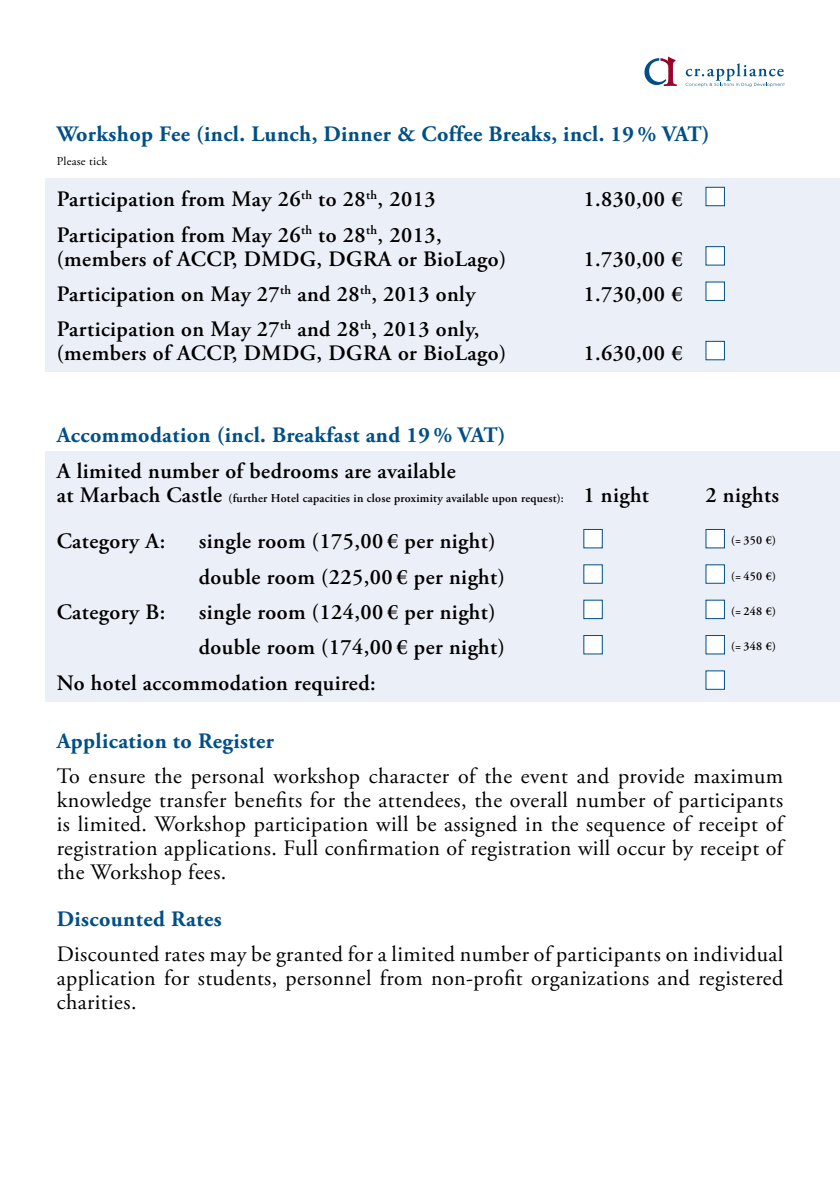
<style>
.page{position:relative;width:840px;height:1191px;background:#fff}
.page>*{position:absolute;margin:0;border:0;box-sizing:border-box;transform-origin:0 0}
.t1{font:600 22px/24px "Adobe Garamond Pro";letter-spacing:.02em;color:#000}
.t2{font:22px/24px "Adobe Garamond Pro";letter-spacing:.02em;color:#000;text-align:justify}
.t3{font:700 22px "Adobe Garamond Pro";letter-spacing:.02em;color:#004f86}
.t4{font:600 12px "Adobe Garamond Pro";letter-spacing:.02em;color:#000}
.t5{font:12px "Adobe Garamond Pro";letter-spacing:.02em;color:#000}
.s1{font-size:22px}
</style>
<div class="page">
<div style="left:45px;top:178px;width:794px;height:194px;background:#ebeff7"></div>
<div style="left:45px;top:451px;width:794px;height:251px;background:#ebeff7"></div>
<div style="left:705px;top:187px;width:19px;height:19px;background:#fff;border:1px solid #004f86"></div>
<div style="left:705px;top:246px;width:19px;height:19px;background:#fff"></div>
<div style="left:705px;top:281px;width:19px;height:20px;background:linear-gradient(to bottom,#fff,#f9fbfc)"></div>
<div style="left:705px;top:341px;width:19px;height:19px;background:#fff"></div>
<div style="left:583px;top:529px;width:19px;height:19px;background:#fff"></div>
<div style="left:705px;top:529px;width:19px;height:19px;background:#fff"></div>
<svg style="left:583px;top:564px;width:19px;height:20px"></svg>
<svg style="left:705px;top:564px;width:19px;height:20px"></svg>
<div style="left:583px;top:599px;width:19px;height:20px;background:#fff"></div>
<div style="left:705px;top:599px;width:19px;height:20px;background:#fff"></div>
<div style="left:583px;top:635px;width:19px;height:19px;background:#fff"></div>
<div style="left:705px;top:635px;width:19px;height:19px;background:#fff"></div>
<svg style="left:705px;top:670px;width:19px;height:20px"></svg>
<svg style="left:644px;top:57px;width:32px;height:29px"></svg>
<svg style="left:685px;top:63px;width:99px;height:24px"></svg>
<p class="t3" style="left:57px;top:121px;width:654px">Workshop Fee (incl. Lunch, Dinner &amp; Coffee Breaks, incl. 19 % VAT)</p>
<p class="t5" style="left:57px;top:154px;width:52px">Please tick</p>
<p class="t1" style="left:57px;top:187px;width:380px">Participation from May 26<sup>th</sup> to 28<sup>th</sup>, 2013</p>
<p class="t1" style="left:583px;top:187px;width:101px">1.830,00 €</p>
<p class="t1" style="left:57px;top:223px;width:451px">Participation from May 26<sup>th</sup> to 28<sup>th</sup>, 2013, (members of ACCP, DMDG, DGRA or BioLago)</p>
<p class="t1" style="left:583px;top:247px;width:101px">1.730,00 €</p>
<p class="t1" style="left:57px;top:282px;width:420px">Participation on May 27<sup>th</sup> and 28<sup>th</sup>, 2013 only</p>
<p class="t1" style="left:583px;top:282px;width:101px">1.730,00 €</p>
<p class="t1" style="left:57px;top:317px;width:451px">Participation on May 27<sup>th</sup> and 28<sup>th</sup>, 2013 only, (members of ACCP, DMDG, DGRA or BioLago)</p>
<p class="t1" style="left:583px;top:341px;width:101px">1.630,00 €</p>
<p class="t3" style="left:57px;top:422px;width:450px">Accommodation (incl. Breakfast and 19 % VAT)</p>
<p class="t1" style="left:57px;top:459px;width:400px">A limited number of bedrooms are available</p>
<p class="t4" style="left:57px;top:491px;width:593px"><span class="s1">at Marbach Castle</span> (further Hotel capacities in close proximity available upon request): <span class="s1">1 night</span></p>
<p class="t1" style="left:705px;top:483px;width:75px">2 nights</p>
<p class="t1" style="left:57px;top:529px;width:110px">Category A:</p>
<p class="t1" style="left:199px;top:529px;width:298px">single room (175,00 € per night)</p>
<p class="t4" style="left:730px;top:533px;width:46px">(= 350 €)</p>
<p class="t1" style="left:199px;top:565px;width:307px">double room (225,00 € per night)</p>
<p class="t4" style="left:730px;top:569px;width:46px">(= 450 €)</p>
<p class="t1" style="left:57px;top:600px;width:110px">Category B:</p>
<p class="t1" style="left:199px;top:600px;width:298px">single room (124,00 € per night)</p>
<p class="t4" style="left:730px;top:604px;width:46px">(= 248 €)</p>
<p class="t1" style="left:199px;top:635px;width:307px">double room (174,00 € per night)</p>
<p class="t4" style="left:730px;top:640px;width:46px">(= 348 €)</p>
<p class="t1" style="left:57px;top:671px;width:320px">No hotel accommodation required:</p>
<p class="t3" style="left:57px;top:728px;width:219px">Application to Register</p>
<p class="t2" style="left:57px;top:765px;width:727px">To ensure the personal workshop character of the event and provide maximum knowledge transfer benefits for the attendees, the overall number of participants is limited. Workshop participation will be assigned in the sequence of receipt of registration applications. Full confirmation of registration will occur by receipt of the Workshop fees.</p>
<p class="t3" style="left:57px;top:906px;width:166px">Discounted Rates</p>
<p class="t2" style="left:57px;top:943px;width:727px">Discounted rates may be granted for a limited number of participants on individual application for students, personnel from non-profit organizations and registered charities.</p>
</div>
